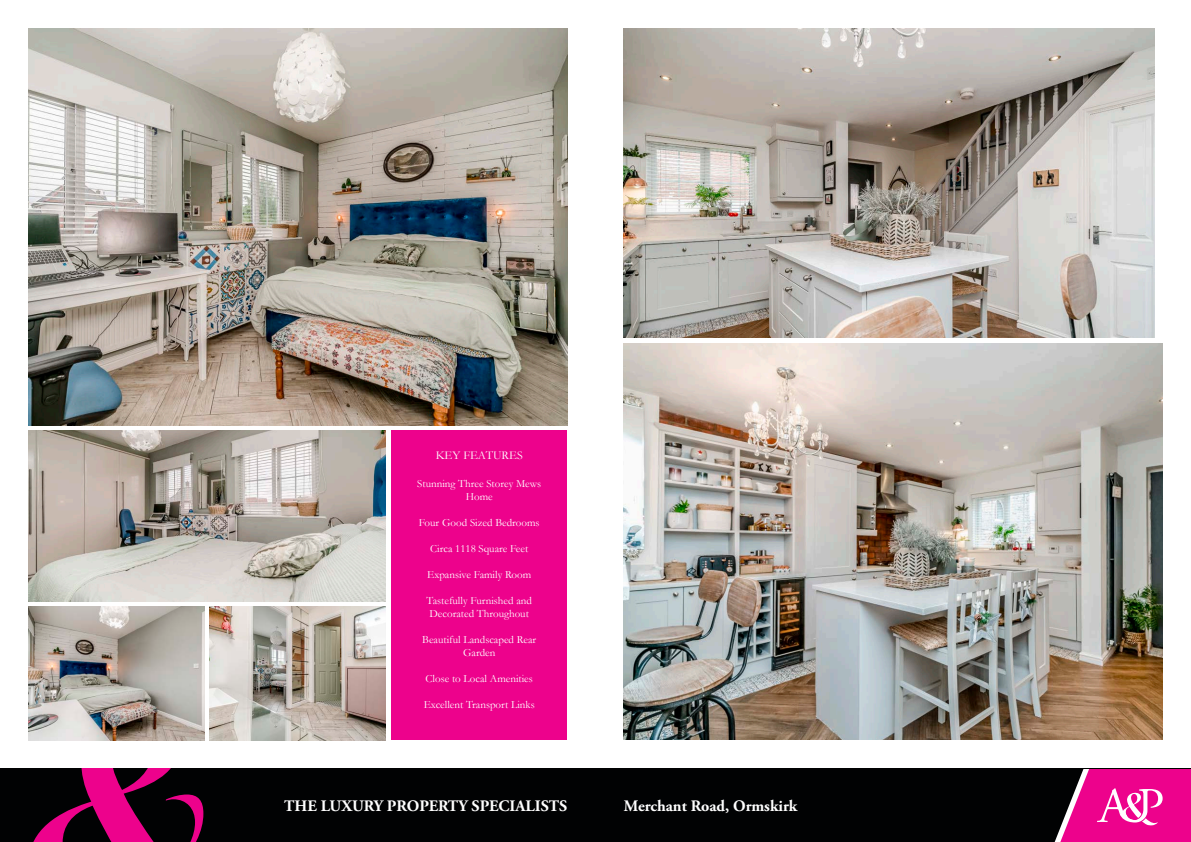
<style>
.page{position:relative;width:1191px;height:842px;background:#fff}
.page>*{position:absolute;margin:0;border:0;box-sizing:border-box;transform-origin:0 0}
.t1{font:700 16px "Adobe Garamond Pro";color:#fff}
.t2{font:12px "Garamond";color:#fff}
.t3{font:11px/13px "Garamond";color:#fff;text-align:center}
</style>
<div class="page">
<div style="left:0;top:769px;width:1191px;height:73px;background:#010203"></div>
<svg style="left:33px;top:769px;width:171px;height:73px"></svg>
<svg style="left:1054px;top:769px;width:137px;height:73px;background:#d51e89"></svg>
<img style="left:28px;top:28px;width:539px;height:397px">
<img style="left:28px;top:431px;width:358px;height:170px">
<img style="left:210px;top:607px;width:176px;height:134px">
<img style="left:28px;top:607px;width:176px;height:134px">
<div style="left:391px;top:431px;width:176px;height:309px;background:#ed028c"></div>
<img style="left:624px;top:343px;width:538px;height:397px">
<img style="left:624px;top:28px;width:531px;height:309px">
<p class="t2" style="left:436px;top:448px;width:89px">KEY FEATURES</p>
<p class="t3" style="left:417px;top:477px;width:125px">Stunning Three Storey Mews<br>Home</p>
<p class="t3" style="left:419px;top:516px;width:122px">Four Good Sized Bedrooms</p>
<p class="t3" style="left:430px;top:542px;width:99px">Circa 1118 Square Feet</p>
<p class="t3" style="left:427px;top:568px;width:106px">Expansive Family Room</p>
<p class="t3" style="left:426px;top:594px;width:107px;text-align:left">Tastefully Furnished and<br>Decorated Throughout</p>
<p class="t3" style="left:422px;top:633px;width:115px">Beautiful Landscaped Rear<br>Garden</p>
<p class="t3" style="left:425px;top:672px;width:109px">Close to Local Amenities</p>
<p class="t3" style="left:424px;top:698px;width:112px">Excellent Transport Links</p>
<p class="t1" style="left:284px;top:797px;width:284px">THE LUXURY PROPERTY SPECIALISTS</p>
<p class="t1" style="left:624px;top:797px;width:175px">Merchant Road, Ormskirk</p>
</div>
